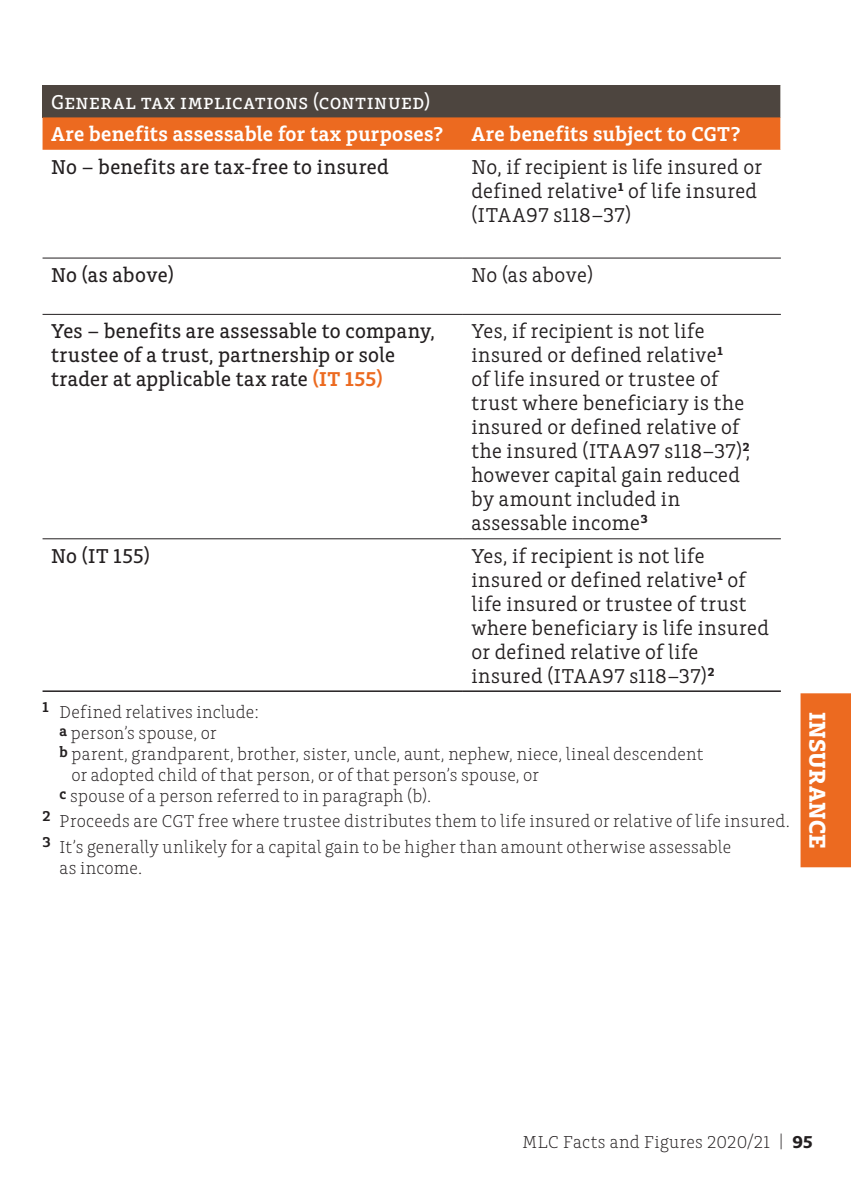
<style>
.page{position:relative;width:851px;height:1191px;background:#fff}
.page>*{position:absolute;margin:0;border:0;box-sizing:border-box;transform-origin:0 0}
.A6_Cover_Heading{font:700 24px "Charlie Std";letter-spacing:.01em;color:#fff}
.A6_Table_Body{font:21px/24px "Charlie Std";letter-spacing:.02em;color:#231f20}
.A6_Table_Sub_Heads{font:500 21px/24px "Charlie Std";letter-spacing:.01em;color:#231f20}
.A6_Table_Heads{font:600 21px "Charlie Std";letter-spacing:.02em;color:#fff}
.A6_Table_Heads-2{font:500 21px "Charlie Std";letter-spacing:.02em;color:#fff}
.A6_Table_Footer{font:300 18px/21px "Charlie Std";letter-spacing:.015em;color:#231f20}
.s1{font-weight:600;color:#ec6a20}
.s2{font-weight:700}
</style>
<div class="page">
<div style="left:43px;top:85px;width:737px;height:32px;background:#4d453f"></div>
<div style="left:43px;top:117px;width:737px;height:33px;background:#ec6a20"></div>
<hr style="left:43px;top:257px;width:420px;height:1px;background:#231f20">
<hr style="left:463px;top:257px;width:317px;height:1px;background:#231f20">
<hr style="left:43px;top:314px;width:420px;height:1px;background:#231f20">
<hr style="left:463px;top:314px;width:317px;height:1px;background:#231f20">
<hr style="left:43px;top:538px;width:420px;height:1px;background:#231f20">
<hr style="left:463px;top:538px;width:317px;height:1px;background:#231f20">
<hr style="left:43px;top:690px;width:420px;height:2px;background:#231f20">
<hr style="left:463px;top:690px;width:317px;height:2px;background:#231f20">
<div style="left:800px;top:693px;width:50px;height:174px;background:#ec6a20"></div>
<p class="A6_Table_Heads-2" style="left:51px;top:90px;width:380px">General tax implications (continued)</p>
<p class="A6_Table_Heads" style="left:51px;top:122px;width:393px">Are benefits assessable for tax purposes?</p>
<p class="A6_Table_Heads" style="left:471px;top:122px;width:270px">Are benefits subject to CGT?</p>
<p class="A6_Table_Sub_Heads" style="left:51px;top:155px;width:339px">No – benefits are tax-free to insured</p>
<p class="A6_Table_Body" style="left:471px;top:155px;width:292px">No, if recipient is life insured or defined relative<sup>1</sup> of life insured (ITAA97 s118–37)</p>
<p class="A6_Table_Sub_Heads" style="left:51px;top:263px;width:124px">No (as above)</p>
<p class="A6_Table_Body" style="left:471px;top:263px;width:123px">No (as above)</p>
<p class="A6_Table_Sub_Heads" style="left:51px;top:319px;width:385px">Yes – benefits are assessable to company, trustee of a trust, partnership or sole trader at applicable tax rate <span class="s1">(IT 155)</span></p>
<p class="A6_Table_Body" style="left:471px;top:319px;width:280px">Yes, if recipient is not life insured or defined relative<sup>1<br></sup>of life insured or trustee of trust where beneficiary is the insured or defined relative of the insured (ITAA97 s118–37)<sup>2</sup>, however capital gain reduced by amount included in assessable income<sup>3</sup></p>
<p class="A6_Table_Sub_Heads" style="left:51px;top:544px;width:100px">No (IT 155)</p>
<p class="A6_Table_Body" style="left:471px;top:544px;width:299px">Yes, if recipient is not life insured or defined relative<sup>1</sup> of life insured or trustee of trust where beneficiary is life insured or defined relative of life insured (ITAA97 s118–37)<sup>2</sup></p>
<p class="A6_Table_Footer" style="left:43px;top:701px;width:218px"><sup>1</sup> Defined relatives include:</p>
<p class="A6_Table_Footer" style="left:60px;top:722px;width:158px"><sup>a</sup> person’s spouse, or</p>
<p class="A6_Table_Footer" style="left:71px;top:743px;width:633px;text-indent:-12px"><sup>b</sup> parent, grandparent, brother, sister, uncle, aunt, nephew, niece, lineal descendent or adopted child of that person, or of that person’s spouse, or</p>
<p class="A6_Table_Footer" style="left:60px;top:785px;width:373px"><sup>c</sup> spouse of a person referred to in paragraph (b).</p>
<p class="A6_Table_Footer" style="left:43px;top:811px;width:748px"><sup>2</sup> Proceeds are CGT free where trustee distributes them to life insured or relative of life insured.</p>
<p class="A6_Table_Footer" style="left:60px;top:836px;width:673px;text-indent:-17px"><sup>3</sup> It’s generally unlikely for a capital gain to be higher than amount otherwise assessable as income.</p>
<p class="A6_Cover_Heading" style="left:831px;top:712px;width:138px;rotate:90deg">INSURANCE</p>
<p class="A6_Table_Footer" style="left:522px;top:1132px;width:291px">MLC Facts and Figures 2020/21 | <span class="s2">95</span></p>
</div>
